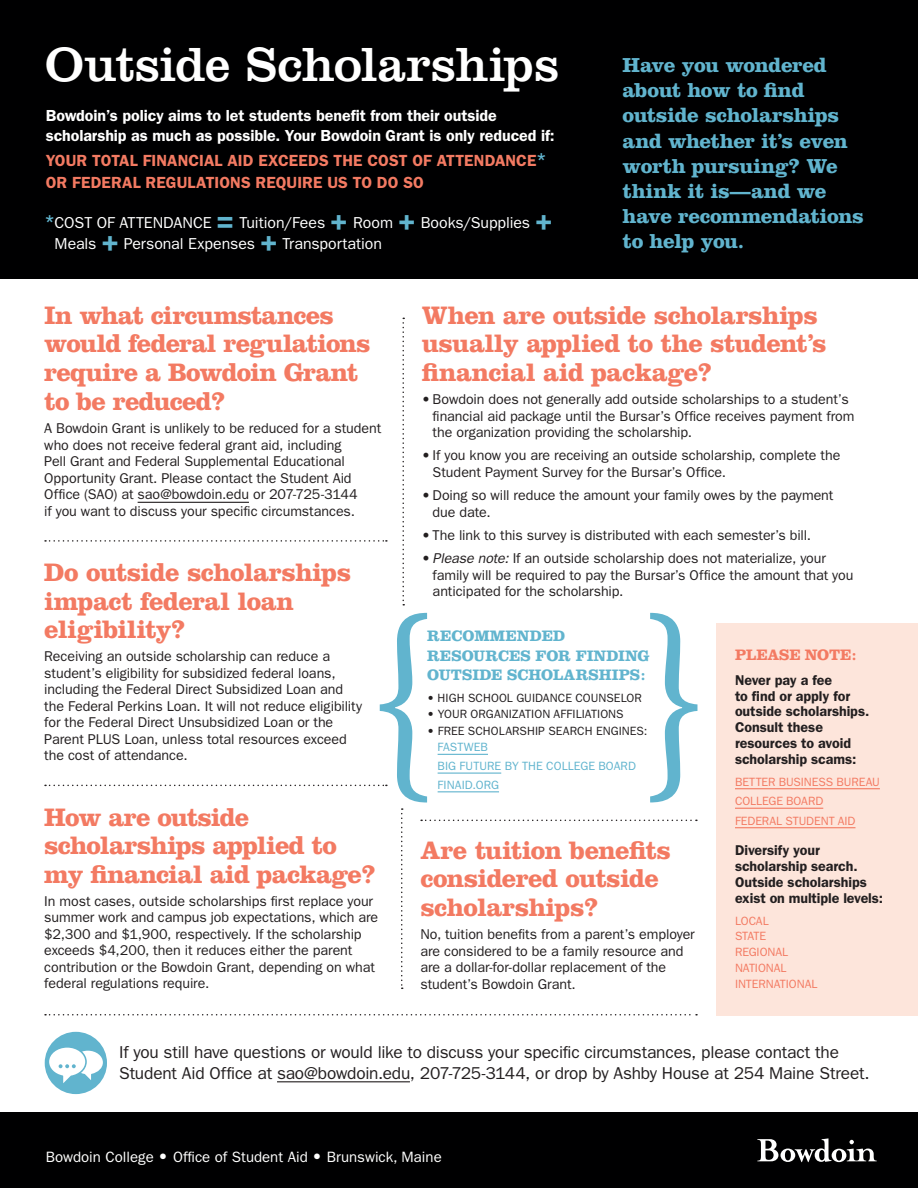
<style>
.page{position:relative;width:918px;height:1188px;background:#fff}
.page>*{position:absolute;margin:0;border:0;box-sizing:border-box;transform-origin:0 0}
.t1{font:216px "Minion Pro";color:#61b4ce;scale:.96 1}
.t2{font:49.8px "Clarendon";letter-spacing:-.005em;color:#fff}
.t3{font:700 26.25px/28.5px "Clarendon";letter-spacing:-.025em;color:#f37a62}
.t4{font:700 21px/25.2px "Clarendon";letter-spacing:-.02em;color:#61b4ce}
.t5{font:17.25px/21px "Franklin Gothic";letter-spacing:-.01em;color:#231f20}
.t6{font:600 16.2px "Franklin Gothic";letter-spacing:.005em;color:#f37a62}
.t7{font:600 16.05px "Franklin Gothic";letter-spacing:-.005em;color:#fff}
.t8{font:15.9px "Franklin Gothic";letter-spacing:-.005em;color:#fff}
.t9{font:700 15.75px "Clarendon";color:#61b4ce}
.t10{font:700 15.75px "Clarendon";letter-spacing:-.005em;color:#f37a62}
.t11{font:15px "ITC Franklin Gothic Std";color:#fff}
.t12{font:14.25px/16.5px "Franklin Gothic";letter-spacing:-.005em;color:#231f20}
.t13{font:600 14.25px/15.8px "Franklin Gothic";letter-spacing:-.005em;color:#231f20}
.t14{font:12px/15.8px "Franklin Gothic";letter-spacing:-.005em;color:#f37a62}
.t15{font:12px "Franklin Gothic";letter-spacing:.005em;color:#231f20}
.t16{font:12px "Franklin Gothic";letter-spacing:.005em;color:#61b4ce}
.s1{font-size:18.75px;color:#61b4ce}
.s2{font-weight:600;font-size:18.75px;color:#61b4ce}
.s3{font-weight:600;font-size:30px;color:#61b4ce}
.s4{font-style:italic}
.s5{font-family:"Franklin Gothic";font-size:16.5px}
</style>
<div class="page">
<div style="left:716px;top:623px;width:202px;height:393px;background:#fde5db"></div>
<div style="left:0;top:0;width:918px;height:279px;background:#000001"></div>
<div style="left:0;top:1112px;width:918px;height:76px;background:#000001"></div>
<svg style="left:757px;top:1138px;width:120px;height:24px"></svg>
<hr style="left:138px;top:502px;width:111px;height:1px;background:#231f20">
<svg style="left:45px;top:540px;width:342px;height:2px"></svg>
<svg style="left:45px;top:785px;width:342px;height:1px"></svg>
<svg style="left:402px;top:318px;width:2px;height:288px"></svg>
<svg style="left:45px;top:1014px;width:652px;height:2px"></svg>
<hr style="left:277px;top:1081px;width:133px;height:1px;background:#231f20">
<hr style="left:438px;top:754px;width:50px;height:1px;background:#61b4ce">
<hr style="left:438px;top:773px;width:63px;height:1px;background:#61b4ce">
<hr style="left:438px;top:791px;width:61px;height:1px;background:#61b4ce">
<hr style="left:735px;top:788px;width:145px;height:1px;background:#f37a62">
<hr style="left:735px;top:808px;width:88px;height:1px;background:#f37a62">
<hr style="left:735px;top:827px;width:121px;height:1px;background:#f37a62">
<svg style="left:421px;top:820px;width:276px;height:1px"></svg>
<div style="left:45px;top:1032px;width:62px;height:62px;background:#61b4ce;border-radius:50%"></div>
<svg style="left:49px;top:1048px;width:54px;height:35px"></svg>
<svg style="left:401px;top:808px;width:2px;height:181px"></svg>
<p class="t2" style="left:45px;top:35px;width:516px">Outside Scholarships</p>
<p class="t7" style="left:46px;top:106px;width:452px">Bowdoin’s policy aims to let students benefit from their outside</p>
<p class="t7" style="left:46px;top:126px;width:511px">scholarship as much as possible. Your Bowdoin Grant is only reduced if:</p>
<p class="t6" style="left:46px;top:151px;width:503px">YOUR TOTAL FINANCIAL AID EXCEEDS THE COST OF ATTENDANCE<span class="s1">*</span></p>
<p class="t6" style="left:46px;top:173px;width:380px">OR FEDERAL REGULATIONS REQUIRE US TO DO SO</p>
<p class="t8" style="left:44px;top:214px;width:510px"><span class="s2">*</span>COST OF ATTENDANCE <span class="s3">=</span> Tuition/Fees <span class="s3">+</span> Room <span class="s3">+</span> Books/Supplies <span class="s3">+</span></p>
<p class="t8" style="left:55px;top:235px;width:329px">Meals <span class="s3">+</span> Personal Expenses <span class="s3">+</span> Transportation</p>
<p class="t4" style="left:623px;top:52px;width:243px">Have you wondered about how to find outside scholarships and whether it’s even worth pursuing? We think it is—and we have recommendations to help you.</p>
<p class="t3" style="left:44px;top:300px;width:328px">In what circumstances would federal regulations require a Bowdoin Grant to be reduced?</p>
<p class="t12" style="left:44px;top:420px;width:339px">A Bowdoin Grant is unlikely to be reduced for a student who does not receive federal grant aid, including<br>Pell Grant and Federal Supplemental Educational Opportunity Grant. Please contact the Student Aid Office (SAO) at sao@bowdoin.edu or 207-725-3144<br>if you want to discuss your specific circumstances.</p>
<p class="t3" style="left:422px;top:300px;width:406px">When are outside scholarships usually applied to the student’s financial aid package?</p>
<p class="t12" style="left:433px;top:391px;width:423px;text-indent:-11px">• Bowdoin does not generally add outside scholarships to a student’s financial aid package until the Bursar’s Office receives payment from the organization providing the scholarship.</p>
<p class="t12" style="left:433px;top:447px;width:409px;text-indent:-11px">• If you know you are receiving an outside scholarship, complete the<br>Student Payment Survey for the Bursar’s Office.</p>
<p class="t12" style="left:433px;top:487px;width:402px;text-indent:-11px">• Doing so will reduce the amount your family owes by the payment due date.</p>
<p class="t12" style="left:422px;top:526px;width:391px">• The link to this survey is distributed with each semester’s bill.</p>
<p class="t12" style="left:433px;top:550px;width:422px;text-indent:-11px">• <span class="s4">Please note:</span> If an outside scholarship does not materialize, your family will be required to pay the Bursar’s Office the amount that you anticipated for the scholarship.</p>
<p class="t3" style="left:44px;top:558px;width:308px">Do outside scholarships impact federal loan eligibility?</p>
<p class="t12" style="left:44px;top:648px;width:300px">Receiving an outside scholarship can reduce a student’s eligibility for subsidized federal loans, including the Federal Direct Subsidized Loan and</p>
<p class="t12" style="left:44px;top:697px;width:319px">the Federal Perkins Loan. It will not reduce eligibility</p>
<p class="t12" style="left:44px;top:714px;width:291px">for the Federal Direct Unsubsidized Loan or the</p>
<p class="t12" style="left:44px;top:730px;width:304px">Parent PLUS Loan, unless total resources exceed</p>
<p class="t12" style="left:44px;top:747px;width:145px">the cost of attendance.</p>
<p class="t1" style="left:366px;top:552px;width:77px">{</p>
<p class="t9" style="left:427px;top:626px;width:139px">RECOMMENDED</p>
<p class="t9" style="left:427px;top:646px;width:224px">RESOURCES FOR FINDING</p>
<p class="t9" style="left:427px;top:665px;width:220px">OUTSIDE SCHOLARSHIPS:</p>
<p class="t15" style="left:427px;top:691px;width:216px">• HIGH SCHOOL GUIDANCE COUNSELOR</p>
<p class="t15" style="left:427px;top:707px;width:198px">• YOUR ORGANIZATION AFFILIATIONS</p>
<p class="t15" style="left:427px;top:724px;width:222px">• FREE SCHOLARSHIP SEARCH ENGINES:</p>
<p class="t16" style="left:438px;top:740px;width:52px">FASTWEB</p>
<p class="t16" style="left:438px;top:759px;width:200px">BIG FUTURE BY THE COLLEGE BOARD</p>
<p class="t10" style="left:735px;top:645px;width:123px">PLEASE NOTE:</p>
<p class="t13" style="left:735px;top:672px;width:136px">Never pay a fee<br>to find or apply for outside scholarships.<br>Consult these resources to avoid scholarship scams:</p>
<p class="t14" style="left:735px;top:774px;width:146px">BETTER BUSINESS BUREAU</p>
<p class="t14" style="left:735px;top:793px;width:90px">COLLEGE BOARD</p>
<p class="t14" style="left:735px;top:813px;width:122px">FEDERAL STUDENT AID</p>
<p class="t13" style="left:735px;top:841px;width:150px">Diversify your scholarship search.<br>Outside scholarships exist on multiple levels:</p>
<p class="t14" style="left:735px;top:912px;width:84px">LOCAL<br>STATE<br>REGIONAL<br>NATIONAL<br>INTERNATIONAL</p>
<p class="t16" style="left:438px;top:778px;width:63px">FINAID.ORG</p>
<p class="t3" style="left:44px;top:802px;width:333px">How are outside scholarships applied to my financial aid package?</p>
<p class="t12" style="left:44px;top:892px;width:335px">In most cases, outside scholarships first replace your summer work and campus job expectations, which are $2,300 and $1,900, respectively. If the scholarship exceeds $4,200, then it reduces either the parent contribution or the Bowdoin Grant, depending on what federal regulations require.</p>
<p class="t3" style="left:420px;top:836px;width:252px">Are tuition benefits considered outside scholarships?</p>
<p class="t12" style="left:420px;top:926px;width:276px">No, tuition benefits from a parent’s employer are considered to be a family resource and are a dollar-for-dollar replacement of the student’s Bowdoin Grant.</p>
<p class="t5" style="left:119px;top:1041px;width:752px">If you still have questions or would like to discuss your specific circumstances, please contact the<br>Student Aid Office at sao@bowdoin.edu, 207-725-3144, or drop by Ashby House at 254 Maine Street.</p>
<p class="t11" style="left:46px;top:1148px;width:397px">Bowdoin College <span class="s5">•</span> Office of Student Aid <span class="s5">•</span> Brunswick, Maine</p>
</div>
